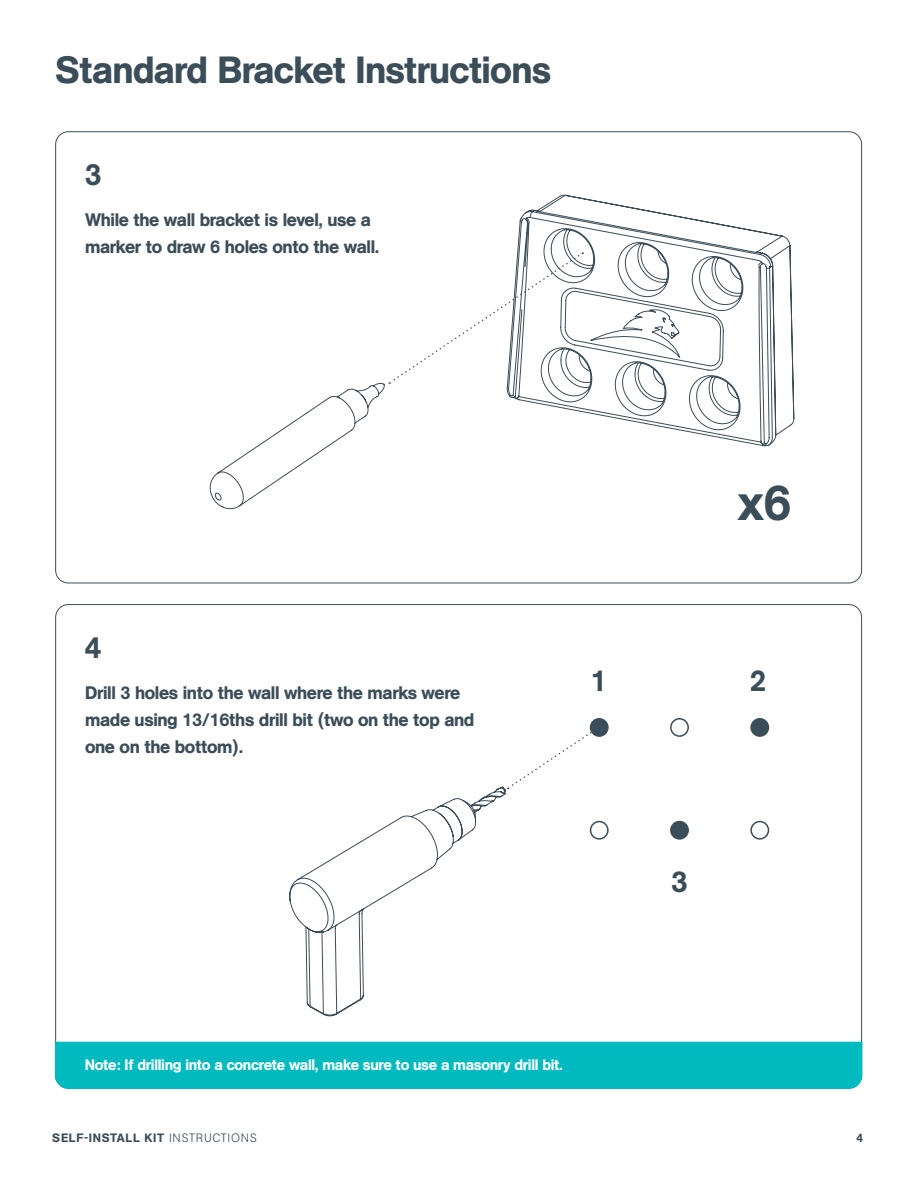
<style>
.page{position:relative;width:918px;height:1188px;background:#fff}
.page>*{position:absolute;margin:0;border:0;box-sizing:border-box;transform-origin:0 0}
.t1{font:500 49.5px "AG Book Pro";color:#3b4d58}
.t2{font:500 37.5px "AG Book Pro";letter-spacing:-.02em;color:#3b4d58}
.t3{font:500 30px "AG Book Pro";color:#3b4d58}
.t4{font:500 29.55px "AG Book Pro";color:#3b4d58}
.t5{font:500 18px/27px "AG Book Pro";letter-spacing:-.02em;color:#3b4d58}
.t6{font:500 15px "AG Book Pro";letter-spacing:-.02em;color:#fff}
.t7{font:500 12px "AG Book Pro";letter-spacing:.06em;color:#3b4d58}
.s1{font-weight:300}
</style>
<div class="page">
<svg style="left:517px;top:195px;width:277px;height:251px"></svg>
<div style="left:591px;top:719px;width:17px;height:17px;background:#3b4d58;border-radius:50%"></div>
<div style="left:590px;top:718px;width:19px;height:19px;border:2px solid #3b4d58;border-radius:50%"></div>
<div style="left:670px;top:718px;width:19px;height:19px;border:2px solid #3b4d58;border-radius:50%"></div>
<div style="left:751px;top:719px;width:17px;height:17px;background:#3b4d58;border-radius:50%"></div>
<div style="left:750px;top:718px;width:19px;height:19px;border:2px solid #3b4d58;border-radius:50%"></div>
<div style="left:590px;top:821px;width:19px;height:19px;border:2px solid #3b4d58;border-radius:50%"></div>
<div style="left:671px;top:822px;width:17px;height:17px;background:#3b4d58;border-radius:50%"></div>
<div style="left:670px;top:821px;width:19px;height:19px;border:2px solid #3b4d58;border-radius:50%"></div>
<div style="left:750px;top:821px;width:19px;height:19px;border:2px solid #3b4d58;border-radius:50%"></div>
<svg style="left:209px;top:253px;width:374px;height:256px"></svg>
<svg style="left:289px;top:786px;width:217px;height:231px"></svg>
<svg style="left:508px;top:727px;width:91px;height:62px"></svg>
<div style="left:54px;top:1041px;width:809px;height:48px;background:#00bac0"></div>
<h2 class="t2" style="left:55px;top:46px;width:497px">Standard Bracket Instructions</h2>
<h3 class="t3" style="left:85px;top:155px;width:18px">3</h3>
<p class="t5" style="left:85px;top:206px;width:296px">While the wall bracket is level, use a marker to draw 6 holes onto the wall.</p>
<h3 class="t3" style="left:85px;top:628px;width:18px">4</h3>
<p class="t5" style="left:85px;top:679px;width:391px">Drill 3 holes into the wall where the marks were made using 13/16ths drill bit (two on the top and one on the bottom).</p>
<h1 class="t1" style="left:737px;top:471px;width:55px">x6</h1>
<h3 class="t4" style="left:591px;top:661px;width:18px">1</h3>
<h3 class="t4" style="left:750px;top:661px;width:18px">2</h3>
<h3 class="t4" style="left:671px;top:863px;width:18px">3</h3>
<p class="t6" style="left:85px;top:1055px;width:480px">Note: If drilling into a concrete wall, make sure to use a masonry drill bit.</p>
<p class="t7" style="left:52px;top:1130px;width:206px">SELF-INSTALL KIT <span class="s1">INSTRUCTIONS</span></p>
<p class="t7" style="left:856px;top:1130px;width:8px">4</p>
</div>
